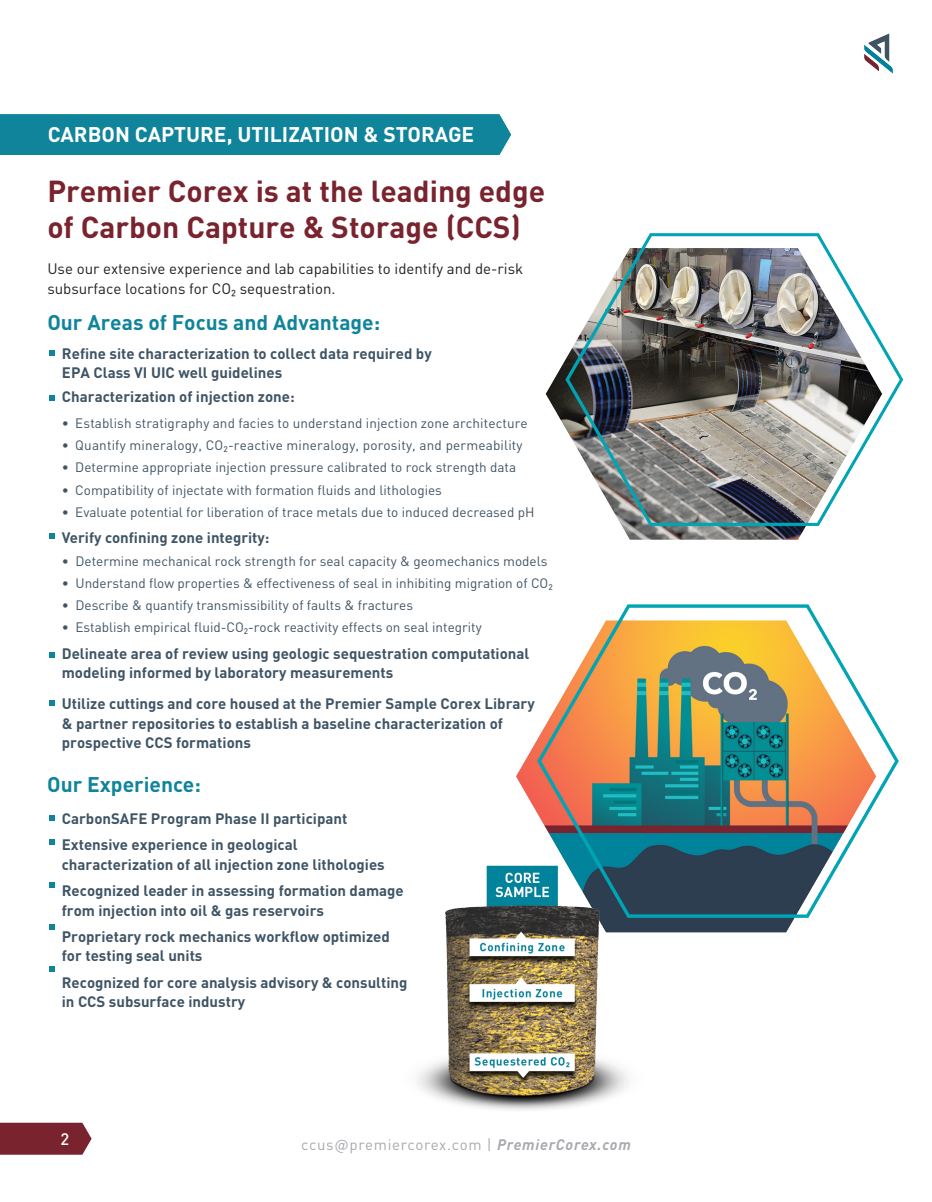
<style>
.page{position:relative;width:932px;height:1202px;background:#fff}
.page>*{position:absolute;margin:0;border:0;box-sizing:border-box;transform-origin:0 0}
.Main_Paragraph_Text{font:700 30px/36px "DIN Pro";color:#79232e}
.Paragraph_Titles{font:700 21px "DIN Pro";color:#fff}
.Main_Paragraph_Text-2{font:700 21px "DIN Pro";color:#0f849b}
.Paragraph_Titles-2{font:700 21px "DIN Pro";color:#0f849b}
.t1{font:500 16.5px "DIN Pro";color:#fff}
.Paragraph_Titles-3{font:700 15px/26.2px "DIN Pro";color:#3f5465}
.Main_Paragraph_Text-3{font:15px/20.5px "DIN Pro";color:#231f20}
.t2{font:15px "DIN Pro";letter-spacing:.05em;color:#a8a9ad}
.t3{font:13.5px "DIN Pro";color:#3f5465}
.s1{font-weight:700;font-style:italic}
</style>
<div class="page">
<svg style="left:0;top:1122px;width:92px;height:32px;background:#83333d"></svg>
<div style="left:0;top:114px;width:511px;height:41px;background:#0f849b"></div>
<svg style="left:49px;top:350px;width:6px;height:6px"></svg>
<svg style="left:49px;top:395px;width:6px;height:5px"></svg>
<svg style="left:49px;top:533px;width:6px;height:6px"></svg>
<svg style="left:49px;top:652px;width:6px;height:5px"></svg>
<svg style="left:49px;top:700px;width:6px;height:5px"></svg>
<svg style="left:49px;top:815px;width:6px;height:5px"></svg>
<svg style="left:49px;top:882px;width:6px;height:5px"></svg>
<svg style="left:49px;top:839px;width:6px;height:6px"></svg>
<svg style="left:49px;top:924px;width:6px;height:6px"></svg>
<svg style="left:49px;top:966px;width:6px;height:5px"></svg>
<img style="left:516px;top:604px;width:383px;height:329px">
<img style="left:545px;top:233px;width:359px;height:307px">
<img style="left:417px;top:864px;width:232px;height:246px">
<img style="left:864px;top:33px;width:29px;height:41px">
<p class="Paragraph_Titles" style="left:48px;top:117px;width:428px">CARBON CAPTURE, UTILIZATION &amp; STORAGE</p>
<p class="Main_Paragraph_Text" style="left:47px;top:170px;width:499px">Premier Corex is at the leading edge of Carbon Capture &amp; Storage (CCS)</p>
<p class="Main_Paragraph_Text-3" style="left:47px;top:256px;width:477px">Use our extensive experience and lab capabilities to identify and de-risk subsurface locations for CO₂ sequestration.</p>
<p class="Main_Paragraph_Text-2" style="left:47px;top:305px;width:334px">Our Areas of Focus and Advantage:</p>
<p class="Paragraph_Titles-3" style="left:62px;top:342px;width:371px;line-height:19.5px">Refine site characterization to collect data required by<br>EPA Class VI UIC well guidelines</p>
<p class="Paragraph_Titles-3" style="left:62px;top:382px;width:234px">Characterization of injection zone:</p>
<p class="t3" style="left:62px;top:412px;width:467px">• Establish stratigraphy and facies to understand injection zone architecture</p>
<p class="t3" style="left:62px;top:434px;width:462px">• Quantify mineralogy, CO₂-reactive mineralogy, porosity, and permeability</p>
<p class="t3" style="left:62px;top:457px;width:456px">• Determine appropriate injection pressure calibrated to rock strength data</p>
<p class="t3" style="left:62px;top:479px;width:381px">• Compatibility of injectate with formation fluids and lithologies</p>
<p class="t3" style="left:62px;top:501px;width:474px">• Evaluate potential for liberation of trace metals due to induced decreased pH</p>
<p class="t3" style="left:62px;top:550px;width:487px">• Determine mechanical rock strength for seal capacity &amp; geomechanics models</p>
<p class="t3" style="left:62px;top:572px;width:492px">• Understand flow properties &amp; effectiveness of seal in inhibiting migration of CO₂</p>
<p class="t3" style="left:62px;top:594px;width:352px">• Describe &amp; quantify transmissibility of faults &amp; fractures</p>
<p class="t3" style="left:62px;top:616px;width:421px">• Establish empirical fluid-CO₂-rock reactivity effects on seal integrity</p>
<p class="Paragraph_Titles-3" style="left:62px;top:522px;width:209px">Verify confining zone integrity:</p>
<p class="Paragraph_Titles-3" style="left:62px;top:642px;width:469px;line-height:19.5px">Delineate area of review using geologic sequestration computational modeling informed by laboratory measurements</p>
<p class="Paragraph_Titles-3" style="left:62px;top:692px;width:474px;line-height:19.5px">Utilize cuttings and core housed at the Premier Sample Corex Library &amp; partner repositories to establish a baseline characterization of prospective CCS formations</p>
<p class="Paragraph_Titles-2" style="left:47px;top:767px;width:155px">Our Experience:</p>
<p class="Paragraph_Titles-3" style="left:62px;top:803px;width:287px">CarbonSAFE Program Phase II participant<br>Extensive experience in geological</p>
<p class="Paragraph_Titles-3" style="left:62px;top:849px;width:343px">characterization of all injection zone lithologies<br>Recognized leader in assessing formation damage</p>
<p class="Paragraph_Titles-3" style="left:62px;top:895px;width:329px">from injection into oil &amp; gas reservoirs<br>Proprietary rock mechanics workflow optimized</p>
<p class="Paragraph_Titles-3" style="left:62px;top:941px;width:347px">for testing seal units<br>Recognized for core analysis advisory &amp; consulting</p>
<p class="Paragraph_Titles-3" style="left:62px;top:986px;width:185px">in CCS subsurface industry</p>
<p class="t1" style="left:60px;top:1125px;width:10px">2</p>
<p class="t2" style="left:301px;top:1132px;width:331px">ccus@premiercorex.com | <span class="s1">PremierCorex.com</span></p>
</div>
